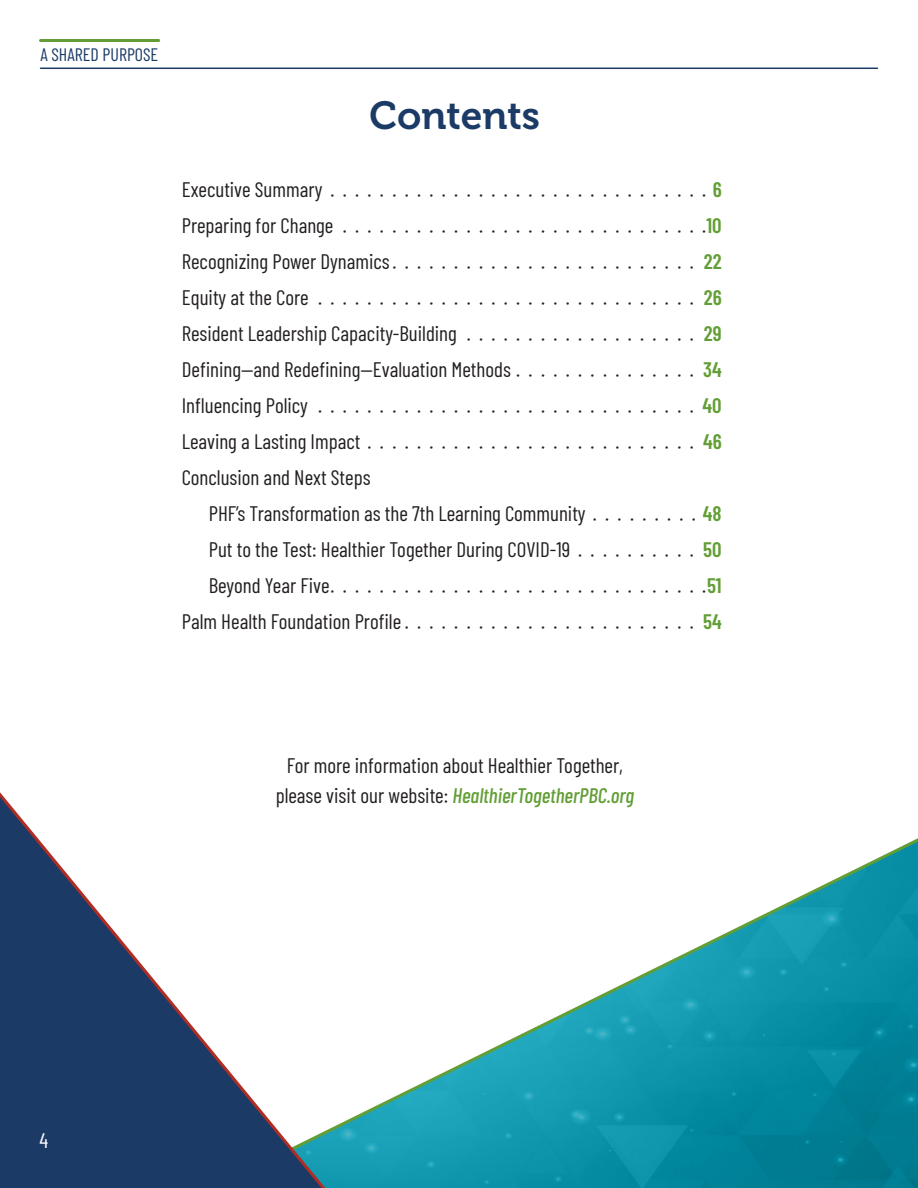
<style>
.page{position:relative;width:918px;height:1188px;background:#fff}
.page>*{position:absolute;margin:0;border:0;box-sizing:border-box;transform-origin:0 0}
.t1{font:39px "Museo 700";color:#1b3b66}
.t2{font:21px/36px "Barlow Condensed";color:#231f20;text-align:justify}
.t3{font:21px "Barlow Condensed";color:#fff}
.t4{font:18px "Barlow Condensed";color:#1b3b66}
.s1{font-weight:600;color:#629e35}
.s2{font-weight:500;font-style:italic;color:#629e35}
</style>
<div class="page">
<svg style="left:339px;top:838px;width:579px;height:350px"></svg>
<svg style="left:0;top:792px;width:339px;height:396px"></svg>
<hr style="left:40px;top:68px;width:838px;height:1px;background:#1b3b66">
<hr style="left:40px;top:39px;width:119px;height:3px;background:#629e35">
<p class="t4" style="left:41px;top:43px;width:119px">A SHARED PURPOSE</p>
<h1 class="t1" style="left:370px;top:100px;width:172px">Contents</h1>
<p class="t2" style="left:182px;top:171px;width:542px">ExecutiveSummary...............................<span class="s1">6<br></span>PreparingforChange..............................<span class="s1">10<br></span>RecognizingPowerDynamics......................... <span class="s1">22<br></span>EquityattheCore...............................<span class="s1">26<br></span>Resident Leadership Capacity-Building . . . . . . . . . . . . . . . . . . . <span class="s1">29<br></span>Defining—and Redefining—Evaluation Methods . . . . . . . . . . . . . . . <span class="s1">34<br></span>InfluencingPolicy...............................<span class="s1">40<br></span>LeavingaLastingImpact...........................<span class="s1">46<br></span>Conclusion and Next Steps</p>
<p class="t2" style="left:182px;top:495px;width:541px;text-align:right">PHF’s Transformation as the 7th Learning Community . . . . . . . . . <span class="s1">48<br></span>Put to the Test: Healthier Together During COVID-19 . . . . . . . . . . <span class="s1">50<br></span>BeyondYearFive...............................<span class="s1">51<br></span>PalmHealthFoundationProfile. . . . . . . . . . . . . . . . . . . . . . . . <span class="s1">54</span></p>
<p class="t2" style="left:276px;top:750px;width:360px;line-height:30px;text-align:center">For more information about Healthier Together, please visit our website: <span class="s2">HealthierTogetherPBC.org</span></p>
<p class="t3" style="left:39px;top:1127px;width:10px">4</p>
</div>
